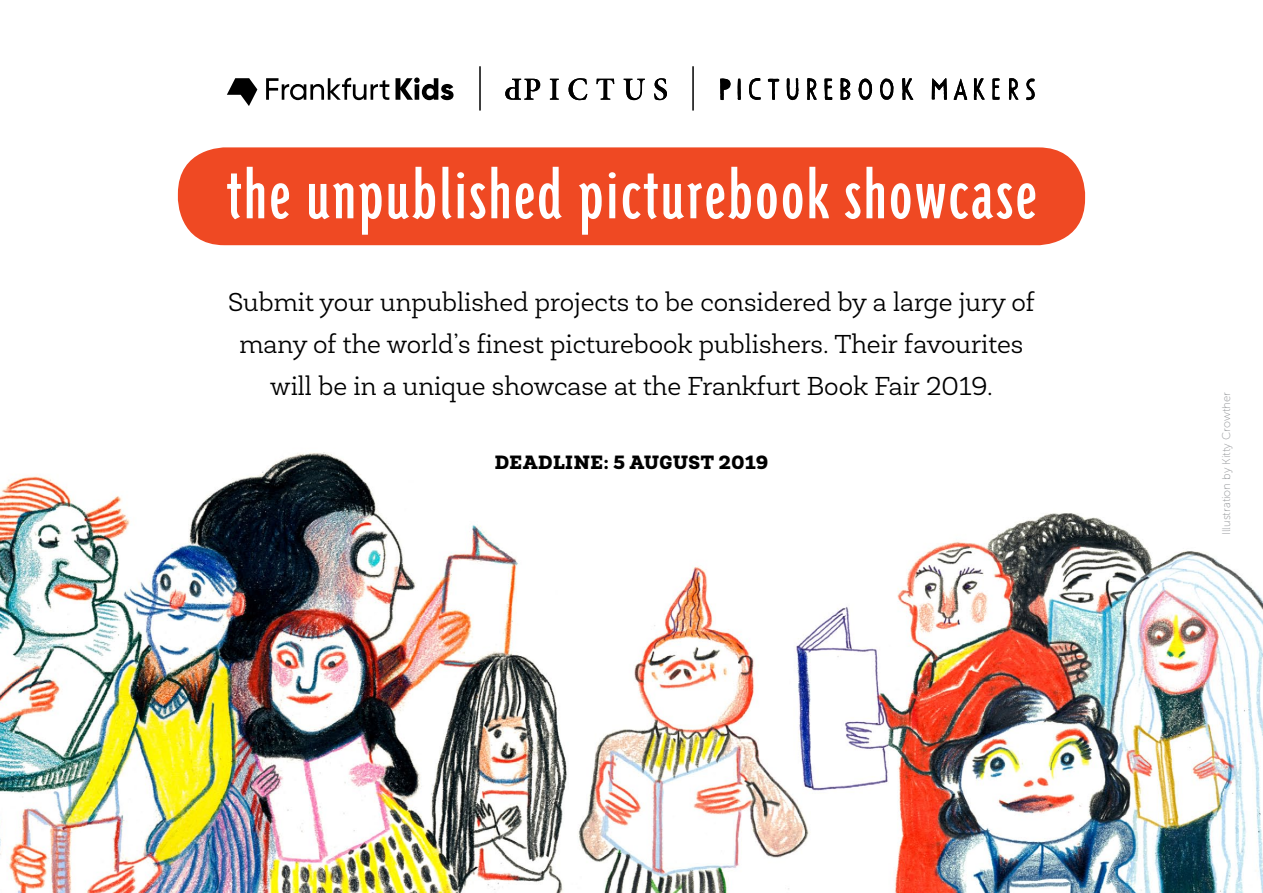
<style>
.page{position:relative;width:1263px;height:893px;background:#fff}
.page>*{position:absolute;margin:0;border:0;box-sizing:border-box;transform-origin:0 0}
.t1{font:condensed 74.7px "Triplex";letter-spacing:.03em;color:#fff;scale:1.14 1}
.t2{font:300 26.25px/42px "Newslab";color:#000;text-align:center}
.t3{font:900 19.5px "Newslab";letter-spacing:.03em;color:#000}
.t4{font:11.25px "Museo Sans 100";color:#939598}
</style>
<div class="page">
<img style="left:0;top:78px;width:1263px;height:815px">
<div style="left:178px;top:147px;width:907px;height:98px;background:#ef4923;border-radius:46px"></div>
<svg style="left:749px;top:78px;width:12px;height:22px"></svg>
<svg style="left:807px;top:78px;width:10px;height:22px"></svg>
<svg style="left:932px;top:78px;width:15px;height:22px"></svg>
<svg style="left:840px;top:78px;width:10px;height:22px"></svg>
<svg style="left:902px;top:78px;width:11px;height:22px"></svg>
<svg style="left:787px;top:78px;width:11px;height:22px"></svg>
<svg style="left:974px;top:78px;width:11px;height:22px"></svg>
<svg style="left:1009px;top:78px;width:9px;height:22px"></svg>
<svg style="left:992px;top:78px;width:8px;height:22px"></svg>
<svg style="left:824px;top:78px;width:8px;height:22px"></svg>
<svg style="left:859px;top:78px;width:13px;height:22px"></svg>
<svg style="left:880px;top:79px;width:14px;height:21px"></svg>
<svg style="left:720px;top:78px;width:11px;height:22px"></svg>
<svg style="left:1026px;top:79px;width:9px;height:21px"></svg>
<svg style="left:737px;top:79px;width:4px;height:21px"></svg>
<svg style="left:954px;top:79px;width:13px;height:21px"></svg>
<svg style="left:768px;top:78px;width:11px;height:22px"></svg>
<svg style="left:227px;top:78px;width:30px;height:28px"></svg>
<svg style="left:266px;top:77px;width:187px;height:23px"></svg>
<hr style="left:479px;top:66px;width:2px;height:45px;background:#000">
<svg style="left:505px;top:79px;width:35px;height:21px"></svg>
<svg style="left:550px;top:79px;width:9px;height:21px"></svg>
<svg style="left:568px;top:78px;width:19px;height:22px"></svg>
<svg style="left:624px;top:79px;width:21px;height:21px"></svg>
<svg style="left:654px;top:78px;width:13px;height:22px"></svg>
<svg style="left:596px;top:79px;width:18px;height:21px"></svg>
<hr style="left:692px;top:66px;width:2px;height:45px;background:#000">
<h1 class="t1" style="left:227px;top:162px;width:712px">the unpublished picturebook showcase</h1>
<p class="t2" style="left:228px;top:281px;width:808px">Submit your unpublished projects to be considered by a large jury of many of the world’s finest picturebook publishers. Their favourites will be in a unique showcase at the Frankfurt Book Fair 2019.</p>
<p class="t3" style="left:495px;top:449px;width:275px">DEADLINE: 5 AUGUST 2019</p>
<p class="t4" style="left:1220px;top:535px;width:145px;rotate:-90deg">Illustration by Kitty Crowther</p>
</div>
